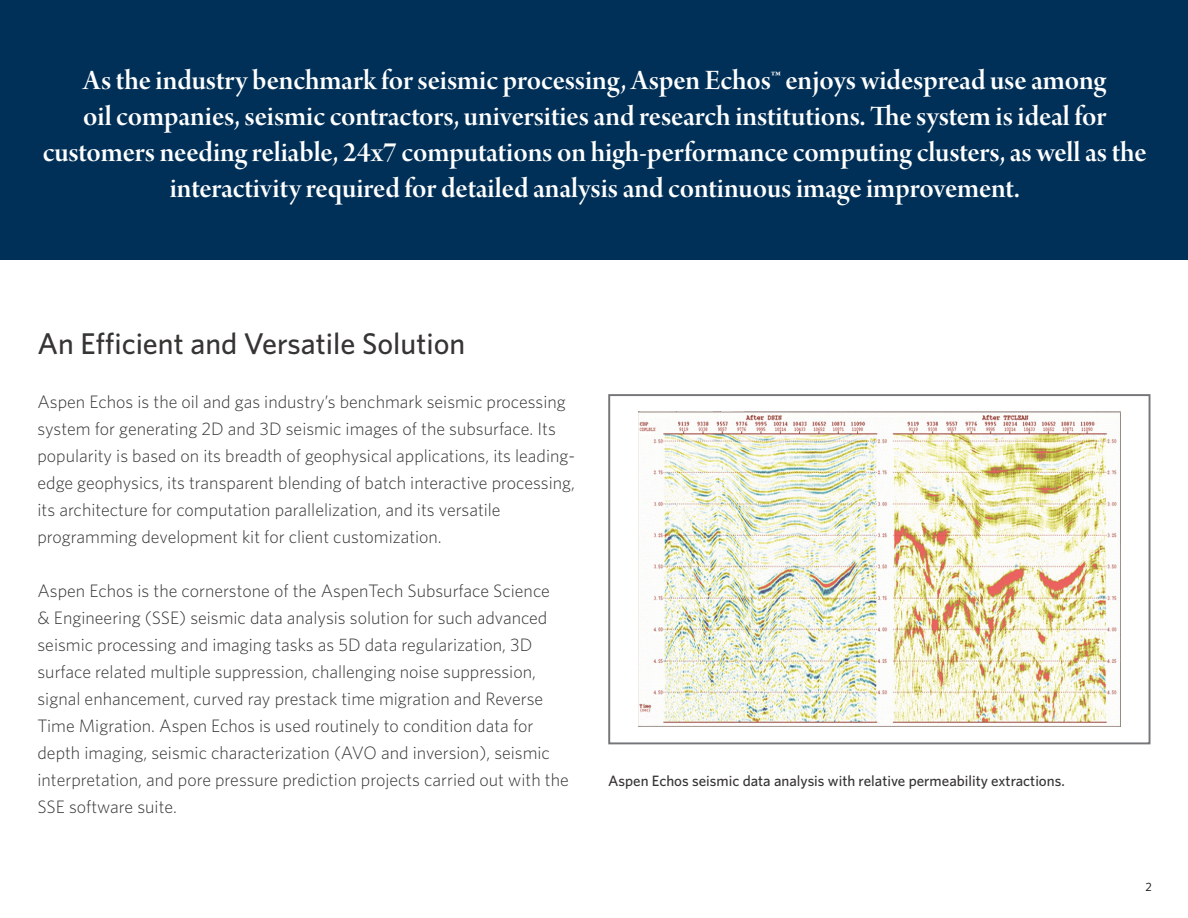
<style>
.page{position:relative;width:1188px;height:918px;background:#fff}
.page>*{position:absolute;margin:0;border:0;box-sizing:border-box;transform-origin:0 0}
.quote-callout-white{font:30px/36px "Arno Pro Smbd Display";letter-spacing:-.005em;color:#fff;text-align:center}
.t1{font:500 30px "Whitney";color:#363534}
.body{font:300 18px/27px "Whitney";color:#363534}
.t2{font:500 15px "Whitney";color:#363534}
.t3{font:12px "Whitney";color:#000}
</style>
<div class="page">
<div style="left:0;top:0;width:1188px;height:260px;background:#003057"></div>
<img style="left:639px;top:412px;width:481px;height:315px">
<div style="left:608px;top:394px;width:542px;height:350px;border:2px solid #747679"></div>
<p class="quote-callout-white" style="left:43px;top:64px;width:1106px">As the industry benchmark for seismic processing, Aspen Echos™ enjoys widespread use among<br>oil companies, seismic contractors, universities and research institutions. The system is ideal for customers needing reliable, 24x7 computations on high-performance computing clusters, as well as the interactivity required for detailed analysis and continuous image improvement.</p>
<p class="t1" style="left:38px;top:324px;width:429px">An Efficient and Versatile Solution</p>
<p class="body" style="left:38px;top:388px;width:539px">Aspen Echos is the oil and gas industry’s benchmark seismic processing system for generating 2D and 3D seismic images of the subsurface. Its popularity is based on its breadth of geophysical applications, its leading&shy;edge geophysics, its transparent blending of batch interactive processing, its architecture for computation parallelization, and its versatile programming development kit for client customization.</p>
<p class="body" style="left:38px;top:577px;width:533px">Aspen Echos is the cornerstone of the AspenTech Subsurface Science<br>&amp; Engineering (SSE) seismic data analysis solution for such advanced seismic processing and imaging tasks as 5D data regularization, 3D surface related multiple suppression, challenging noise suppression, signal enhancement, curved ray prestack time migration and Reverse Time Migration. Aspen Echos is used routinely to condition data for depth imaging, seismic characterization (AVO and inversion), seismic interpretation, and pore pressure prediction projects carried out with the SSE software suite.</p>
<p class="t2" style="left:608px;top:771px;width:458px">Aspen Echos seismic data analysis with relative permeability extractions.</p>
<p class="t3" style="left:1146px;top:879px;width:8px">2</p>
</div>
